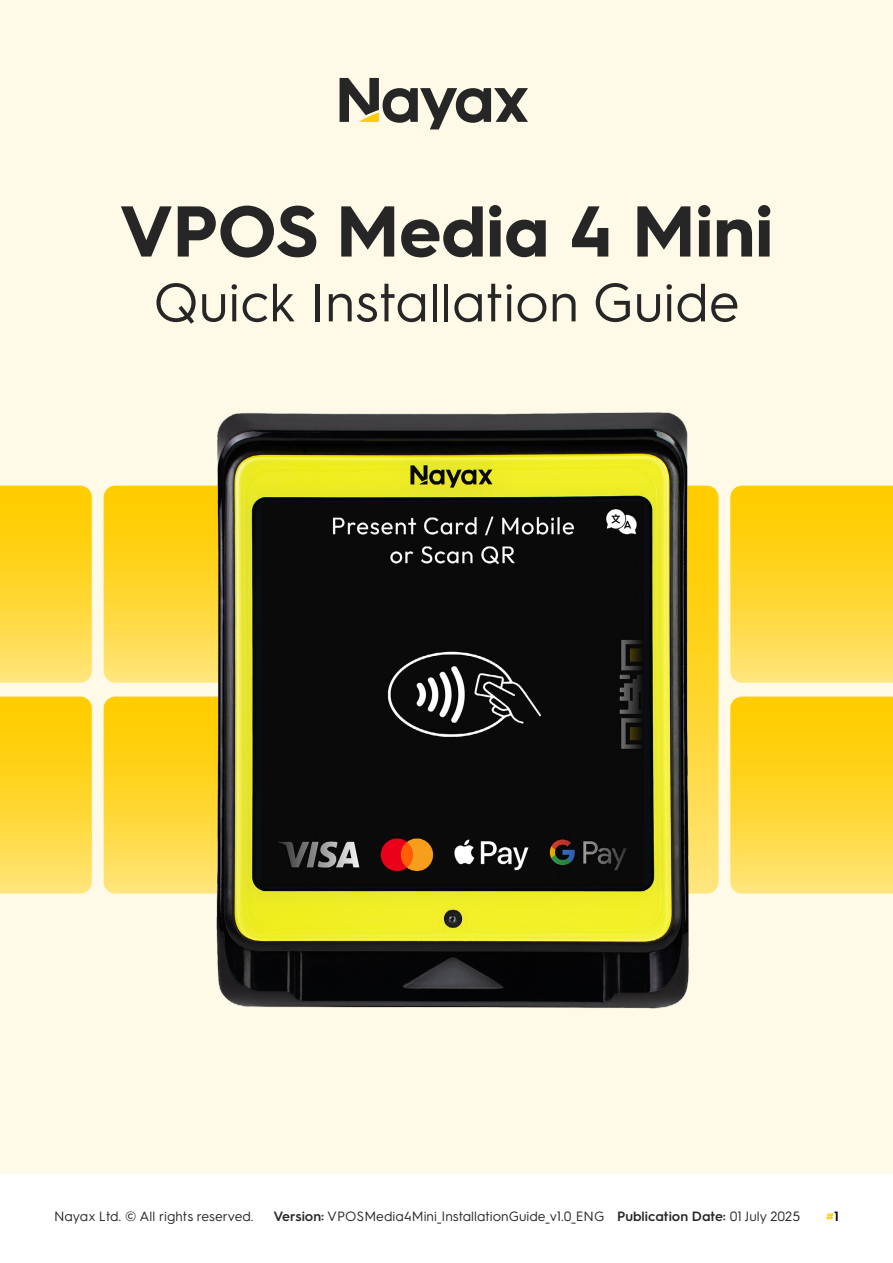
<style>
.page{position:relative;width:893px;height:1263px;background:#fff}
.page>*{position:absolute;margin:0;border:0;box-sizing:border-box;transform-origin:0 0}
.t1{font:700 72px "Hurme Geometric Sans 3";color:#262626}
.t2{font:54px "Hurme Geometric Sans 3";color:#262626}
.t3{font:13.5px "Hurme Geometric Sans 3";color:#262626}
.t4{font:600 13.5px "Hurme Geometric Sans 3";color:#fdce07}
.s1{font-weight:600}
.s2{color:#000}
</style>
<div class="page">
<div style="left:0;top:0;width:893px;height:1174px;background:#fffae7"></div>
<img style="left:0;top:486px;width:83px;height:197px">
<img style="left:0;top:696px;width:83px;height:198px">
<img style="left:810px;top:486px;width:83px;height:197px">
<img style="left:810px;top:696px;width:83px;height:198px">
<svg style="left:340px;top:78px;width:188px;height:51px"></svg>
<img style="left:83px;top:412px;width:727px;height:597px">
<h1 class="t1" style="left:120px;top:181px;width:655px">VPOS Media 4 Mini</h1>
<h2 class="t2" style="left:153px;top:265px;width:588px">Quick Installation Guide</h2>
<p class="t3" style="left:54px;top:1207px;width:201px">Nayax Ltd. © All rights reserved.</p>
<p class="t3" style="left:274px;top:1207px;width:528px"><span class="s1">Version:</span> VPOSMedia4Mini_InstallationGuide_v1.0_ENG <span class="s1">Publication Date:</span> 01 July 2025</p>
<p class="t4" style="left:826px;top:1207px;width:15px">#<span class="s2">1</span></p>
</div>
